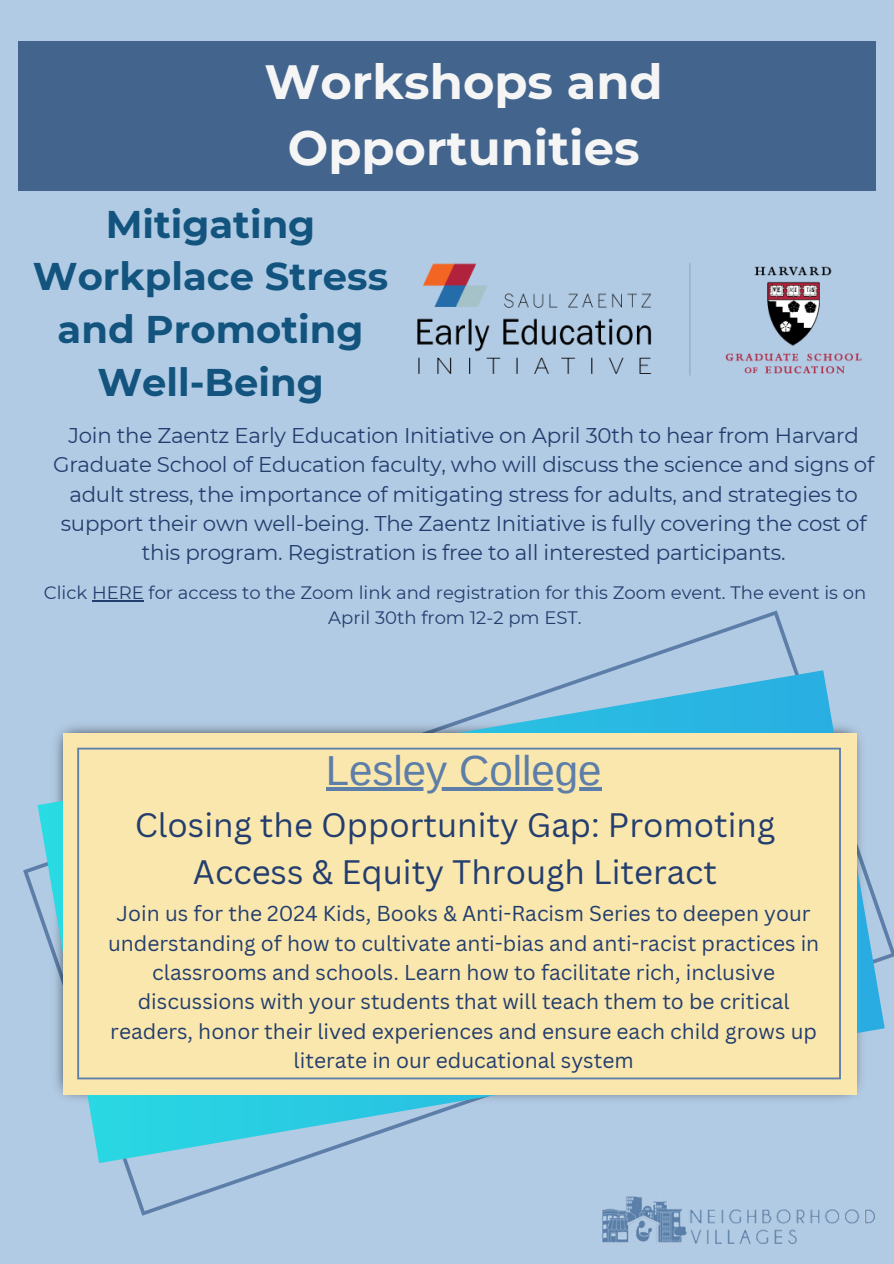
<style>
.page{position:relative;width:894px;height:1264px;background:#fff}
.page>*{position:absolute;margin:0;border:0;box-sizing:border-box;transform-origin:0 0}
.t1{font:700 48px/66.3px "Montserrat";color:#f5f5f5;text-align:center}
.t2{font:42px "Arimo";color:#5d7ea8}
.t3{font:700 38.55px/52.8px "Montserrat";color:#13547e;text-align:center}
.t4{font:33px/46.2px "Canva Sans";color:#233e6e;text-align:center}
.t5{font:21.3px/29.2px "Montserrat";letter-spacing:-.01em;color:#233e6e;text-align:center}
.t6{font:21px/29.2px "Canva Sans";color:#233e6e;text-align:center}
.t7{font:18px/24.8px "Montserrat";color:#233e6e;text-align:center}
</style>
<div class="page">
<div style="left:0;top:0;width:893px;height:1263px;background:#b2cbe4"></div>
<img style="left:602px;top:1215px;width:272px;height:29px">
<div style="left:18px;top:41px;width:857px;height:149px;background:#43658d"></div>
<svg style="left:124px;top:610px;width:751px;height:605px"></svg>
<svg style="left:38px;top:670px;width:846px;height:493px"></svg>
<div style="left:63px;top:733px;width:793px;height:361px;background:#fae7ad"></div>
<svg style="left:77px;top:747px;width:763px;height:332px"></svg>
<img style="left:417px;top:263px;width:445px;height:113px">
<hr style="left:326px;top:787px;width:275px;height:3px;background:#5d7ea8">
<hr style="left:92px;top:600px;width:52px;height:1px;background:#233e6e">
<p class="t1" style="left:264px;top:48px;width:399px">Workshops and<br>Opportunities</p>
<h3 class="t3" style="left:33px;top:197px;width:357px">Mitigating<br>Workplace Stress and Promoting<br>Well-Being</h3>
<h4 class="t5" style="left:53px;top:421px;width:822px">Join the Zaentz Early Education Initiative on April 30th to hear from Harvard Graduate School of Education faculty, who will discuss the science and signs of adult stress, the importance of mitigating stress for adults, and strategies to support their own well-being. The Zaentz Initiative is fully covering the cost of this program. Registration is free to all interested participants.</h4>
<h5 class="t7" style="left:44px;top:580px;width:823px">Click HERE for access to the Zoom link and registration for this Zoom event. The event is on<br>April 30th from 12-2 pm EST.</h5>
<h5 class="t2" style="left:326px;top:746px;width:277px">Lesley College</h5>
<p class="t4" style="left:135px;top:801px;width:642px">Closing the Opportunity Gap: Promoting<br>Access &amp; Equity Through Literact</p>
<p class="t6" style="left:108px;top:898px;width:712px">Join us for the 2024 Kids, Books &amp; Anti-Racism Series to deepen your understanding of how to cultivate anti-bias and anti-racist practices in classrooms and schools. Learn how to facilitate rich, inclusive discussions with your students that will teach them to be critical readers, honor their lived experiences and ensure each child grows up literate in our educational system</p>
</div>
